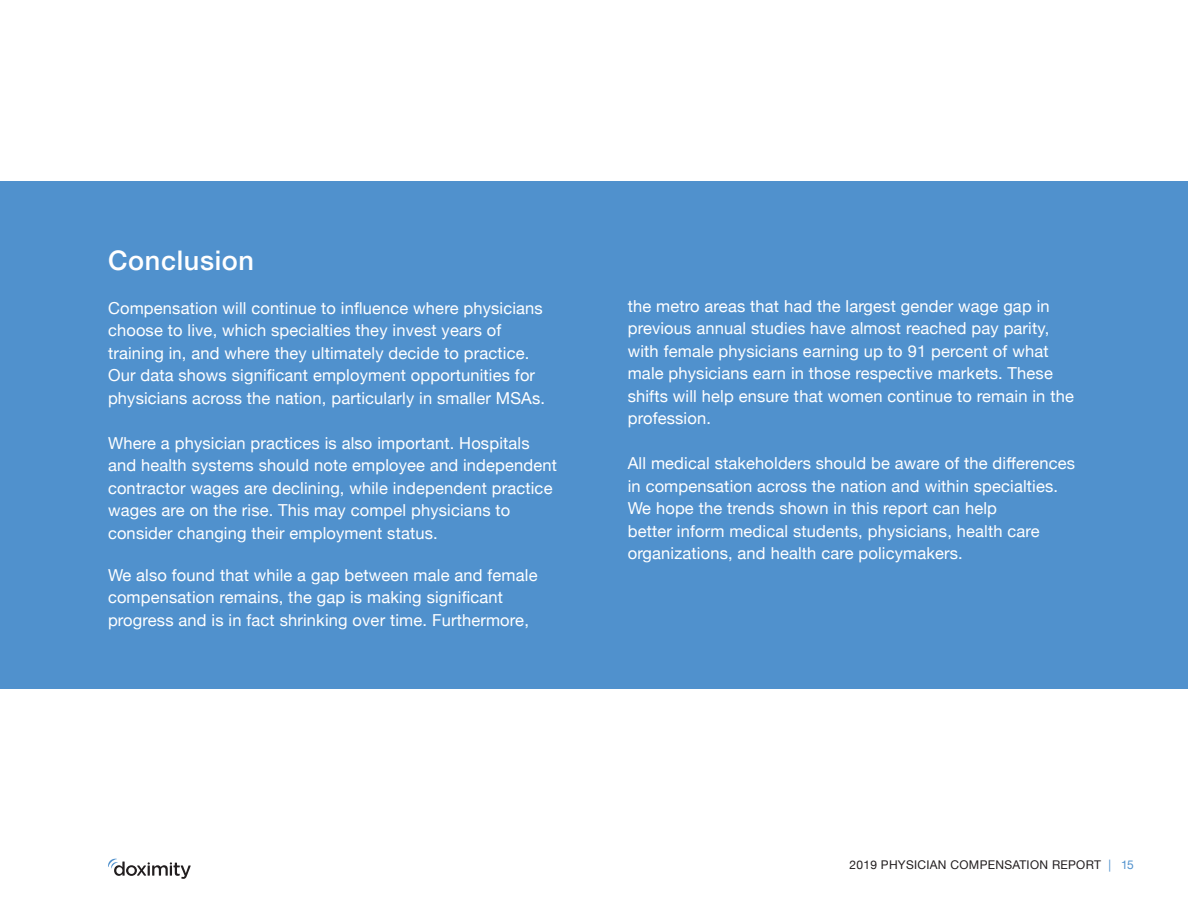
<style>
.page{position:relative;width:1188px;height:918px;background:#fff}
.page>*{position:absolute;margin:0;border:0;box-sizing:border-box;transform-origin:0 0}
.t1{font:500 27px "Helvetica Neue";letter-spacing:.025em;color:#fff}
.t2{font:16.5px/22.5px "Helvetica Neue";letter-spacing:.01em;color:#fff}
.t3{font:12px "Helvetica Neue";letter-spacing:.025em;color:#221e1f}
.s1{color:#5091cd}
</style>
<div class="page">
<div style="left:0;top:181px;width:1188px;height:508px;background:#5091cd"></div>
<svg style="left:108px;top:859px;width:83px;height:20px"></svg>
<h1 class="t1" style="left:108px;top:238px;width:148px">Conclusion</h1>
<p class="t2" style="left:108px;top:297px;width:439px">Compensation will continue to influence where physicians choose to live, which specialties they invest years of training in, and where they ultimately decide to practice.<br>Our data shows significant employment opportunities for physicians across the nation, particularly in smaller MSAs.</p>
<p class="t2" style="left:108px;top:432px;width:451px">Where a physician practices is also important. Hospitals and health systems should note employee and independent contractor wages are declining, while independent practice wages are on the rise. This may compel physicians to consider changing their employment status.</p>
<p class="t2" style="left:108px;top:565px;width:431px">We also found that while a gap between male and female compensation remains, the gap is making significant progress and is in fact shrinking over time. Furthermore,</p>
<p class="t2" style="left:628px;top:295px;width:448px">the metro areas that had the largest gender wage gap in previous annual studies have almost reached pay parity, with female physicians earning up to 91 percent of what male physicians earn in those respective markets. These shifts will help ensure that women continue to remain in the profession.</p>
<p class="t2" style="left:628px;top:453px;width:449px">All medical stakeholders should be aware of the differences in compensation across the nation and within specialties.<br>We hope the trends shown in this report can help<br>better inform medical students, physicians, health care organizations, and health care policymakers.</p>
<p class="t3" style="left:849px;top:857px;width:286px">2019 PHYSICIAN COMPENSATION REPORT <span class="s1">| 15</span></p>
</div>
